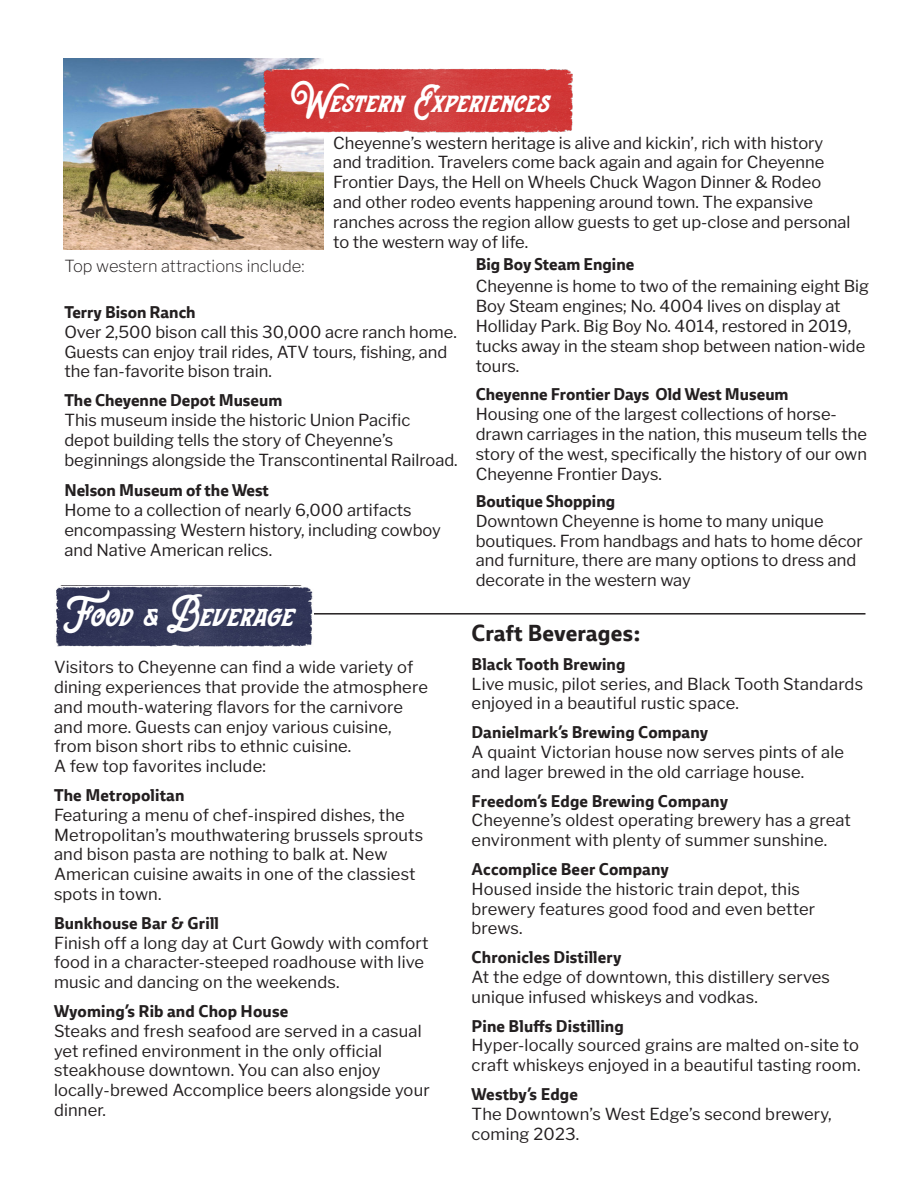
<style>
.page{position:relative;width:918px;height:1188px;background:#fff}
.page>*{position:absolute;margin:0;border:0;box-sizing:border-box;transform-origin:0 0}
.t1{font:31.5px "Stranger Script Caps";letter-spacing:-.03em;color:#fff}
.t2{font:30px "Stranger Script Caps";letter-spacing:-.04em;color:#fff}
.Paragraph_Style_1{font:700 22.5px "Ebony";letter-spacing:.01em;color:#231f20}
.Paragraph_Style_1-2{font:16.5px/19.8px "Libre Franklin";color:#231f20}
.Paragraph_Style_1-3{font:700 16.5px "Ebony";letter-spacing:.01em;color:#231f20}
.t3{font:200 16.5px "Libre Franklin";color:#231f20}
</style>
<div class="page">
<img style="left:64px;top:59px;width:259px;height:191px">
<hr style="left:304px;top:613px;width:562px;height:2px;background:#231f20">
<img style="left:56px;top:586px;width:258px;height:60px">
<img style="left:261px;top:68px;width:312px;height:65px">
<p class="t2" style="left:291px;top:76px;width:262px">Western Experiences</p>
<p class="Paragraph_Style_1-2" style="left:333px;top:131px;width:519px">Cheyenne’s western heritage is alive and kickin’, rich with history and tradition. Travelers come back again and again for Cheyenne Frontier Days, the Hell on Wheels Chuck Wagon Dinner &amp; Rodeo and other rodeo events happening around town. The expansive ranches across the region allow guests to get up-close and personal to the western way of life.</p>
<p class="t3" style="left:64px;top:254px;width:242px">Top western attractions include:</p>
<p class="Paragraph_Style_1-3" style="left:64px;top:301px;width:133px">Terry Bison Ranch</p>
<p class="Paragraph_Style_1-2" style="left:64px;top:320px;width:394px">Over 2,500 bison call this 30,000 acre ranch home.<br>Guests can enjoy trail rides, ATV tours, fishing, and the fan-favorite bison train.</p>
<p class="Paragraph_Style_1-3" style="left:64px;top:389px;width:219px">The Cheyenne Depot Museum</p>
<p class="Paragraph_Style_1-2" style="left:64px;top:409px;width:395px">This museum inside the historic Union Pacific depot building tells the story of Cheyenne’s beginnings alongside the Transcontinental Railroad.</p>
<p class="Paragraph_Style_1-3" style="left:64px;top:479px;width:206px">Nelson Museum of the West</p>
<p class="Paragraph_Style_1-2" style="left:64px;top:499px;width:378px">Home to a collection of nearly 6,000 artifacts encompassing Western history, including cowboy and Native American relics.</p>
<p class="t1" style="left:63px;top:589px;width:234px">Food &amp; Beverage</p>
<p class="Paragraph_Style_1-2" style="left:54px;top:656px;width:375px">Visitors to Cheyenne can find a wide variety of dining experiences that provide the atmosphere and mouth-watering flavors for the carnivore and more. Guests can enjoy various cuisine, from bison short ribs to ethnic cuisine.</p>
<p class="Paragraph_Style_1-2" style="left:54px;top:755px;width:213px">A few top favorites include:</p>
<p class="Paragraph_Style_1-3" style="left:54px;top:784px;width:132px">The Metropolitan</p>
<p class="Paragraph_Style_1-2" style="left:54px;top:803px;width:371px">Featuring a menu of chef-inspired dishes, the Metropolitan’s mouthwatering brussels sprouts and bison pasta are nothing to balk at. New American cuisine awaits in one of the classiest spots in town.</p>
<p class="Paragraph_Style_1-3" style="left:54px;top:912px;width:167px">Bunkhouse Bar &amp; Grill</p>
<p class="Paragraph_Style_1-2" style="left:54px;top:931px;width:376px">Finish off a long day at Curt Gowdy with comfort food in a character-steeped roadhouse with live music and dancing on the weekends.</p>
<p class="Paragraph_Style_1-3" style="left:54px;top:1000px;width:236px">Wyoming’s Rib and Chop House</p>
<p class="Paragraph_Style_1-2" style="left:54px;top:1019px;width:377px">Steaks and fresh seafood are served in a casual yet refined environment in the only official steakhouse downtown. You can also enjoy locally-brewed Accomplice beers alongside your dinner.</p>
<p class="Paragraph_Style_1-3" style="left:476px;top:253px;width:160px">Big Boy Steam Engine</p>
<p class="Paragraph_Style_1-2" style="left:476px;top:275px;width:395px">Cheyenne is home to two of the remaining eight Big Boy Steam engines; No. 4004 lives on display at Holliday Park. Big Boy No. 4014, restored in 2019, tucks away in the steam shop between nation-wide tours.</p>
<p class="Paragraph_Style_1-3" style="left:476px;top:384px;width:314px">Cheyenne Frontier Days Old West Museum</p>
<p class="Paragraph_Style_1-2" style="left:476px;top:403px;width:393px">Housing one of the largest collections of horse&shy;drawn carriages in the nation, this museum tells the story of the west, specifically the history of our own Cheyenne Frontier Days.</p>
<p class="Paragraph_Style_1-3" style="left:476px;top:490px;width:141px">Boutique Shopping</p>
<p class="Paragraph_Style_1-2" style="left:476px;top:509px;width:388px">Downtown Cheyenne is home to many unique boutiques. From handbags and hats to home décor and furniture, there are many options to dress and decorate in the western way</p>
<p class="Paragraph_Style_1" style="left:472px;top:618px;width:170px">Craft Beverages:</p>
<p class="Paragraph_Style_1-3" style="left:472px;top:653px;width:155px">Black Tooth Brewing</p>
<p class="Paragraph_Style_1-2" style="left:472px;top:672px;width:393px">Live music, pilot series, and Black Tooth Standards enjoyed in a beautiful rustic space.</p>
<p class="Paragraph_Style_1-3" style="left:472px;top:721px;width:238px">Danielmark’s Brewing Company</p>
<p class="Paragraph_Style_1-2" style="left:472px;top:741px;width:374px">A quaint Victorian house now serves pints of ale and lager brewed in the old carriage house.</p>
<p class="Paragraph_Style_1-3" style="left:472px;top:790px;width:258px">Freedom’s Edge Brewing Company</p>
<p class="Paragraph_Style_1-2" style="left:472px;top:809px;width:381px">Cheyenne’s oldest operating brewery has a great environment with plenty of summer sunshine.</p>
<p class="Paragraph_Style_1-3" style="left:472px;top:858px;width:199px">Accomplice Beer Company</p>
<p class="Paragraph_Style_1-2" style="left:472px;top:877px;width:345px">Housed inside the historic train depot, this brewery features good food and even better brews.</p>
<p class="Paragraph_Style_1-3" style="left:472px;top:946px;width:151px">Chronicles Distillery</p>
<p class="Paragraph_Style_1-2" style="left:472px;top:966px;width:360px">At the edge of downtown, this distillery serves unique infused whiskeys and vodkas.</p>
<p class="Paragraph_Style_1-3" style="left:472px;top:1015px;width:154px">Pine Bluffs Distilling</p>
<p class="Paragraph_Style_1-2" style="left:472px;top:1034px;width:390px">Hyper-locally sourced grains are malted on-site to craft whiskeys enjoyed in a beautiful tasting room.</p>
<p class="Paragraph_Style_1-3" style="left:472px;top:1083px;width:108px">Westby’s Edge</p>
<p class="Paragraph_Style_1-2" style="left:472px;top:1102px;width:362px">The Downtown’s West Edge’s second brewery, coming 2023.</p>
</div>
